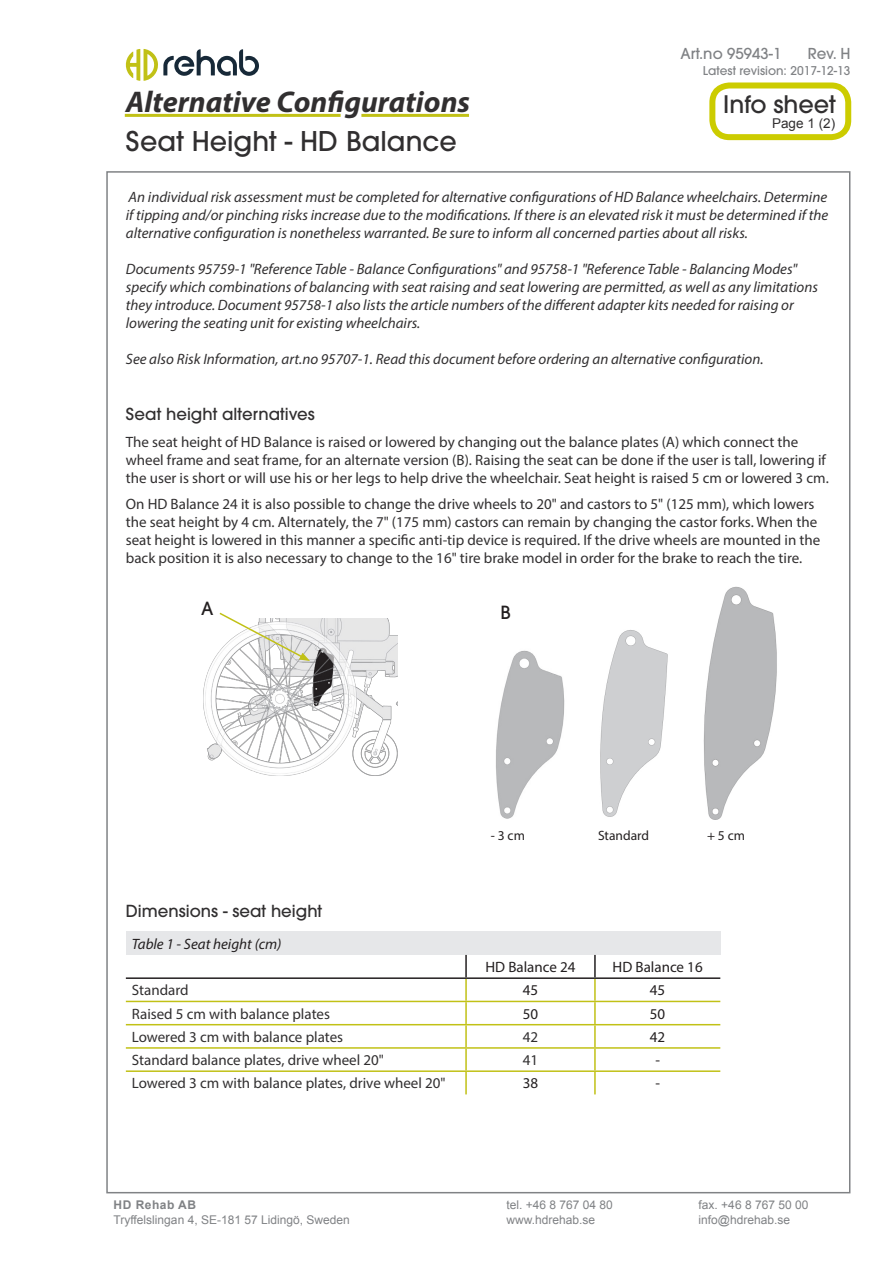
<style>
.page{position:relative;width:893px;height:1263px;background:#fff}
.page>*{position:absolute;margin:0;border:0;box-sizing:border-box;transform-origin:0 0}
.t1{font:italic 700 30px "Myriad Pro";color:#312f30}
.t2{font:500 27px "ITC Avant Garde Pro";color:#312f30}
.t3{font:500 24px "ITC Avant Garde Pro";color:#312f30}
.t4{font:500 18px "ITC Avant Garde Pro";color:#231f20}
.Rubrik{font:500 16.5px "ITC Avant Garde Pro";color:#312f30}
.t5{font:15px/18px "Myriad Pro";color:#312f30}
.t6{font:italic 15px/18px "Myriad Pro";color:#312f30;text-align:justify}
.t7{font:15px "Myriad Pro";color:#231f20}
.t8{font:italic 15px "Myriad Pro";color:#231f20}
.t9{font:500 15px "ITC Avant Garde Pro";color:#808285}
.t10{font:13.5px "Myriad Pro";color:#231f20}
.t11{font:13.5px "Arial";color:#312f30}
.t12{font:12px "Arial";color:#808285}
.t13{font:500 12px "ITC Avant Garde Pro";color:#808285}
.t14{font:700 12px "Arial";letter-spacing:.04em;color:#808285}
</style>
<div class="page">
<svg style="left:126px;top:49px;width:133px;height:32px"></svg>
<div style="left:709px;top:82px;width:142px;height:58px;border:6px solid #cc0;border-radius:17px"></div>
<hr style="left:361px;top:114px;width:108px;height:3px;background:#c1c116">
<hr style="left:125px;top:114px;width:216px;height:3px;background:#c1c116">
<div style="left:126px;top:932px;width:594px;height:23px;background:#e6e7e9"></div>
<hr style="left:465px;top:955px;width:2px;height:22px;background:#231f20">
<hr style="left:594px;top:955px;width:2px;height:22px;background:#231f20">
<hr style="left:126px;top:977px;width:340px;height:2px;background:#231f20">
<hr style="left:466px;top:977px;width:129px;height:2px;background:#231f20">
<hr style="left:595px;top:977px;width:125px;height:2px;background:#231f20">
<hr style="left:465px;top:979px;width:2px;height:22px;background:#c1c116">
<hr style="left:594px;top:979px;width:2px;height:22px;background:#c1c116">
<hr style="left:126px;top:1001px;width:340px;height:1px;background:#c1c116">
<hr style="left:466px;top:1001px;width:129px;height:1px;background:#c1c116">
<hr style="left:465px;top:1002px;width:2px;height:22px;background:#c1c116">
<hr style="left:595px;top:1001px;width:125px;height:1px;background:#c1c116">
<hr style="left:594px;top:1002px;width:2px;height:22px;background:#c1c116">
<hr style="left:126px;top:1024px;width:340px;height:1px;background:#c1c116">
<hr style="left:466px;top:1024px;width:129px;height:1px;background:#c1c116">
<hr style="left:465px;top:1025px;width:2px;height:22px;background:#c1c116">
<hr style="left:595px;top:1024px;width:125px;height:1px;background:#c1c116">
<hr style="left:594px;top:1025px;width:2px;height:22px;background:#c1c116">
<hr style="left:126px;top:1047px;width:340px;height:2px;background:#c1c116">
<hr style="left:466px;top:1047px;width:129px;height:2px;background:#c1c116">
<hr style="left:465px;top:1049px;width:2px;height:21px;background:#c1c116">
<hr style="left:595px;top:1047px;width:125px;height:2px;background:#c1c116">
<hr style="left:594px;top:1049px;width:2px;height:21px;background:#c1c116">
<hr style="left:126px;top:1070px;width:340px;height:2px;background:#c1c116">
<hr style="left:466px;top:1070px;width:129px;height:2px;background:#c1c116">
<hr style="left:465px;top:1072px;width:2px;height:22px;background:#c1c116">
<hr style="left:595px;top:1070px;width:125px;height:2px;background:#c1c116">
<hr style="left:594px;top:1072px;width:2px;height:22px;background:#c1c116">
<img style="left:203px;top:618px;width:194px;height:158px">
<svg style="left:218px;top:612px;width:92px;height:49px"></svg>
<img style="left:600px;top:630px;width:68px;height:187px">
<img style="left:703px;top:586px;width:74px;height:234px">
<img style="left:496px;top:650px;width:69px;height:169px">
<p class="t9" style="left:680px;top:44px;width:102px">Art.no 95943-1</p>
<p class="t9" style="left:808px;top:44px;width:44px">Rev. H</p>
<p class="t3" style="left:723px;top:89px;width:114px">Info sheet</p>
<p class="t11" style="left:772px;top:114px;width:65px">Page 1 (2)</p>
<p class="t13" style="left:703px;top:63px;width:149px">Latest revision: 2017-12-13</p>
<p class="t1" style="left:126px;top:82px;width:346px">Alternative Configurations</p>
<p class="t2" style="left:126px;top:123px;width:332px">Seat Height - HD Balance</p>
<p class="t6" style="left:126px;top:187px;width:704px">An individual risk assessment must be completed for alternative configurations of HD Balance wheelchairs. Determine if tipping and/or pinching risks increase due to the modifications. If there is an elevated risk it must be determined if the alternative configuration is nonetheless warranted. Be sure to inform all concerned parties about all risks.</p>
<p class="t6" style="left:126px;top:259px;width:694px;text-align:left">Documents 95759-1 "Reference Table - Balance Configurations" and 95758-1 "Reference Table - Balancing Modes" specify which combinations of balancing with seat raising and seat lowering are permitted, as well as any limitations they introduce. Document 95758-1 also lists the article numbers of the different adapter kits needed for raising or lowering the seating unit for existing wheelchairs.</p>
<p class="t6" style="left:126px;top:349px;width:639px">See also Risk Information, art.no 95707-1. Read this document before ordering an alternative configuration.</p>
<p class="Rubrik" style="left:126px;top:404px;width:190px">Seat height alternatives</p>
<p class="t5" style="left:126px;top:432px;width:704px">The seat height of HD Balance is raised or lowered by changing out the balance plates (A) which connect the wheel frame and seat frame, for an alternate version (B). Raising the seat can be done if the user is tall, lowering if the user is short or will use his or her legs to help drive the wheelchair. Seat height is raised 5 cm or lowered 3 cm.</p>
<p class="t5" style="left:126px;top:495px;width:696px">On HD Balance 24 it is also possible to change the drive wheels to 20" and castors to 5" (125 mm), which lowers the seat height by 4 cm. Alternately, the 7" (175 mm) castors can remain by changing the castor forks. When the seat height is lowered in this manner a specific anti-tip device is required. If the drive wheels are mounted in the back position it is also necessary to change to the 16" tire brake model in order for the brake to reach the tire.</p>
<p class="t4" style="left:201px;top:597px;width:14px">A</p>
<p class="Rubrik" style="left:126px;top:901px;width:198px">Dimensions - seat height</p>
<p class="t8" style="left:132px;top:935px;width:151px">Table 1 - Seat height (cm)</p>
<p class="t4" style="left:500px;top:601px;width:12px">B</p>
<p class="t10" style="left:491px;top:827px;width:36px">- 3 cm</p>
<p class="t10" style="left:598px;top:827px;width:53px">Standard</p>
<p class="t10" style="left:707px;top:827px;width:40px">+ 5 cm</p>
<p class="t7" style="left:485px;top:958px;width:92px">HD Balance 24</p>
<p class="t7" style="left:613px;top:958px;width:92px">HD Balance 16</p>
<p class="t5" style="left:132px;top:981px;width:58px">Standard</p>
<p class="t7" style="left:523px;top:981px;width:17px">45</p>
<p class="t7" style="left:650px;top:981px;width:17px">45</p>
<p class="t5" style="left:132px;top:1004px;width:200px">Raised 5 cm with balance plates</p>
<p class="t7" style="left:523px;top:1004px;width:17px">50</p>
<p class="t7" style="left:650px;top:1004px;width:17px">50</p>
<p class="t5" style="left:132px;top:1028px;width:213px">Lowered 3 cm with balance plates</p>
<p class="t5" style="left:523px;top:1028px;width:17px">42</p>
<p class="t7" style="left:650px;top:1028px;width:17px">42</p>
<p class="t5" style="left:132px;top:1051px;width:254px">Standard balance plates, drive wheel 20"</p>
<p class="t5" style="left:523px;top:1051px;width:17px">41</p>
<p class="t7" style="left:655px;top:1051px;width:6px">-</p>
<p class="t5" style="left:132px;top:1074px;width:315px">Lowered 3 cm with balance plates, drive wheel 20"</p>
<p class="t7" style="left:523px;top:1074px;width:17px">38</p>
<p class="t7" style="left:655px;top:1074px;width:6px">-</p>
<p class="t14" style="left:114px;top:1197px;width:84px">HD Rehab AB</p>
<p class="t12" style="left:114px;top:1212px;width:238px">Tryffelslingan 4, SE-181 57 Lidingö, Sweden</p>
<p class="t12" style="left:507px;top:1197px;width:108px">tel. +46 8 767 04 80</p>
<p class="t12" style="left:699px;top:1197px;width:111px">fax. +46 8 767 50 00</p>
<p class="t12" style="left:507px;top:1212px;width:90px">www.hdrehab.se</p>
<p class="t12" style="left:699px;top:1212px;width:93px">info@hdrehab.se</p>
</div>
